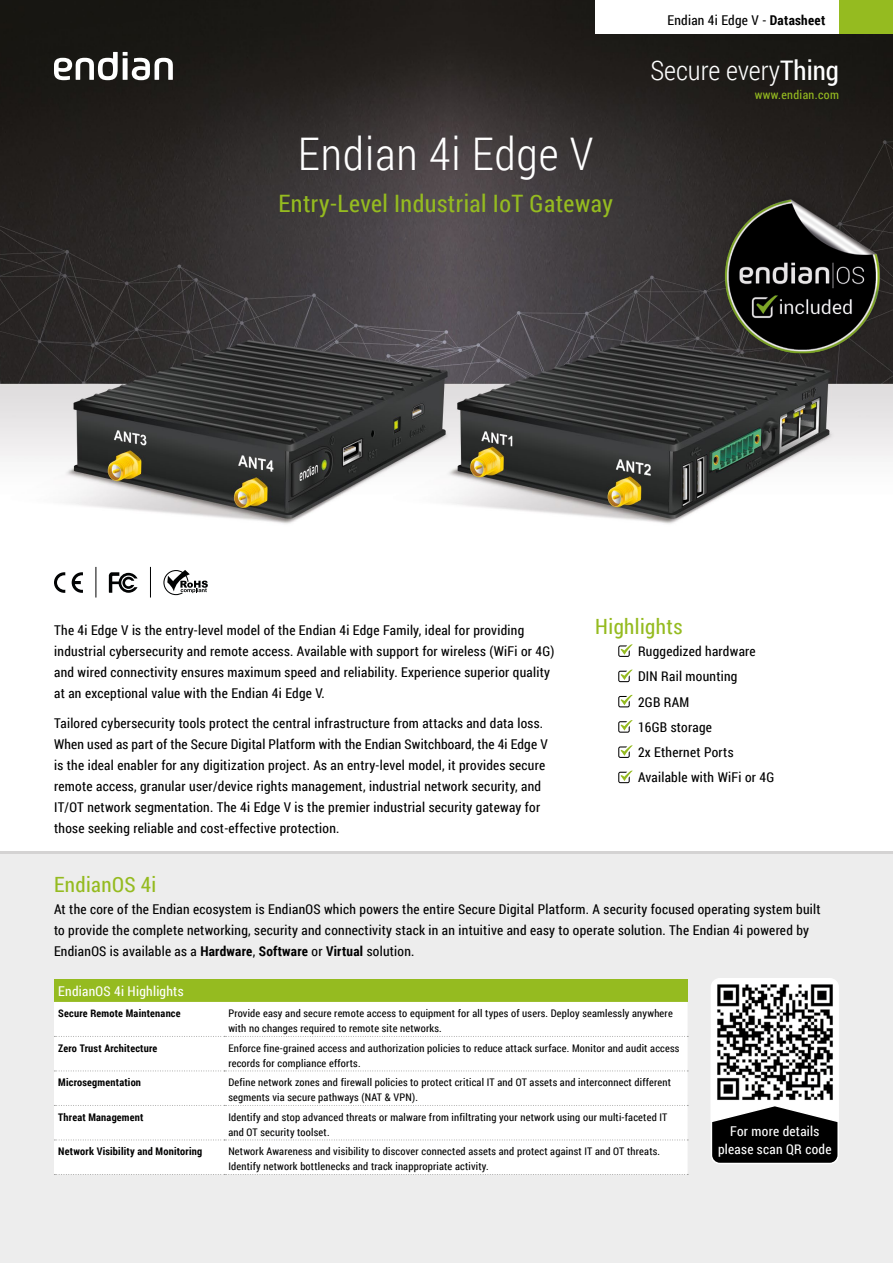
<style>
.page{position:relative;width:893px;height:1263px;background:#fff}
.page>*{position:absolute;margin:0;border:0;box-sizing:border-box;transform-origin:0 0}
.t1{font:300 45px "Roboto Condensed";letter-spacing:.02em;color:#fff}
.t2{font:300 27px "Roboto Condensed";color:#fff}
.t3{font:24px "Roboto Condensed";letter-spacing:.02em;color:#95bb20}
.t4{font:21px "Roboto Condensed";letter-spacing:.02em;color:#95bb20}
.t5{font:13.5px/21px "Roboto Condensed";letter-spacing:.02em;color:#000}
.t6{font:13.5px/18px "Roboto Condensed";letter-spacing:.02em;color:#fff;text-align:center}
.t7{font:12px "Roboto Condensed";letter-spacing:.03em;color:#95bb20}
.t8{font:10.5px/15px "Roboto Condensed";letter-spacing:.02em;color:#000}
.t9{font:700 10.5px "Roboto Condensed";letter-spacing:.02em;color:#000}
.s1{font-weight:700}
.s2{font-weight:400}
</style>
<div class="page">
<img style="left:0;top:0;width:893px;height:598px">
<div style="left:595px;top:0;width:298px;height:34px;background:#fff"></div>
<div style="left:839px;top:0;width:54px;height:34px;background:#95bb20"></div>
<svg style="left:54px;top:52px;width:119px;height:28px"></svg>
<svg style="left:618px;top:644px;width:15px;height:13px"></svg>
<svg style="left:618px;top:670px;width:15px;height:12px"></svg>
<svg style="left:618px;top:695px;width:15px;height:12px"></svg>
<svg style="left:618px;top:720px;width:15px;height:13px"></svg>
<svg style="left:618px;top:745px;width:15px;height:13px"></svg>
<svg style="left:618px;top:771px;width:15px;height:12px"></svg>
<img style="left:709px;top:181px;width:184px;height:181px">
<svg style="left:54px;top:572px;width:11px;height:21px"></svg>
<svg style="left:72px;top:572px;width:11px;height:21px"></svg>
<svg style="left:109px;top:572px;width:29px;height:21px"></svg>
<hr style="left:96px;top:567px;width:1px;height:30px;background:#000">
<svg style="left:163px;top:570px;width:45px;height:25px"></svg>
<hr style="left:150px;top:567px;width:1px;height:30px;background:#000">
<div style="left:0;top:854px;width:893px;height:409px;background:#ededed"></div>
<hr style="left:0;top:852px;width:893px;height:2px;background:#d4d3d3">
<div style="left:711px;top:1031px;width:127px;height:132px;background:#000;border-radius:9px"></div>
<div style="left:711px;top:1030px;width:128px;height:134px;border:2px solid #fff;border-radius:9px"></div>
<svg style="left:711px;top:978px;width:128px;height:145px"></svg>
<div style="left:54px;top:979px;width:634px;height:23px;background:#95bb20"></div>
<div style="left:54px;top:1002px;width:634px;height:172px;background:#fff"></div>
<svg style="left:54px;top:1036px;width:634px;height:1px"></svg>
<svg style="left:54px;top:1070px;width:634px;height:1px"></svg>
<svg style="left:54px;top:1105px;width:634px;height:1px"></svg>
<svg style="left:54px;top:1139px;width:634px;height:1px"></svg>
<svg style="left:54px;top:1174px;width:634px;height:1px"></svg>
<h1 class="t1" style="left:298px;top:123px;width:297px">Endian 4i Edge V</h1>
<h3 class="t3" style="left:279px;top:187px;width:336px">Entry-Level Industrial IoT Gateway</h3>
<p class="t5" style="left:667px;top:9px;width:159px">Endian 4i Edge V - <span class="s1">Datasheet</span></p>
<h2 class="t2" style="left:650px;top:52px;width:190px">Secure every<span class="s2">Thing</span></h2>
<p class="t7" style="left:755px;top:87px;width:86px">www.endian.com</p>
<p class="t5" style="left:54px;top:619px;width:502px">The 4i Edge V is the entry-level model of the Endian 4i Edge Family, ideal for providing industrial cybersecurity and remote access. Available with support for wireless (WiFi or 4G) and wired connectivity ensures maximum speed and reliability. Experience superior quality at an exceptional value with the Endian 4i Edge V.</p>
<p class="t5" style="left:54px;top:712px;width:495px">Tailored cybersecurity tools protect the central infrastructure from attacks and data loss.<br>When used as part of the Secure Digital Platform with the Endian Switchboard, the 4i Edge V is the ideal enabler for any digitization project. As an entry-level model, it provides secure remote access, granular user/device rights management, industrial network security, and IT/OT network segmentation. The 4i Edge V is the premier industrial security gateway for those seeking reliable and cost-effective protection.</p>
<h3 class="t4" style="left:595px;top:612px;width:89px">Highlights</h3>
<p class="t5" style="left:638px;top:638px;width:138px;line-height:25.2px">Ruggedized hardware<br>DIN Rail mounting<br>2GB RAM<br>16GB storage<br>2x Ethernet Ports<br>Available with WiFi or 4G</p>
<h3 class="t4" style="left:54px;top:870px;width:104px">EndianOS 4i</h3>
<p class="t5" style="left:54px;top:898px;width:768px">At the core of the Endian ecosystem is EndianOS which powers the entire Secure Digital Platform. A security focused operating system built to provide the complete networking, security and connectivity stack in an intuitive and easy to operate solution. The Endian 4i powered by<br>EndianOS is available as a <span class="s1">Hardware</span>, <span class="s1">Software</span> or <span class="s1">Virtual</span> solution.</p>
<p class="t6" style="left:58px;top:982px;width:127px">EndianOS 4i Highlights</p>
<p class="t9" style="left:58px;top:1006px;width:124px">Secure Remote Maintenance</p>
<p class="t8" style="left:228px;top:1005px;width:446px">Provide easy and secure remote access to equipment for all types of users. Deploy seamlessly anywhere with no changes required to remote site networks.</p>
<p class="t9" style="left:58px;top:1040px;width:101px">Zero Trust Architecture</p>
<p class="t8" style="left:228px;top:1040px;width:453px">Enforce fine-grained access and authorization policies to reduce attack surface. Monitor and audit access records for compliance efforts.</p>
<p class="t9" style="left:58px;top:1075px;width:84px">Microsegmentation</p>
<p class="t8" style="left:228px;top:1074px;width:444px">Define network zones and firewall policies to protect critical IT and OT assets and interconnect different segments via secure pathways (NAT &amp; VPN).</p>
<p class="t9" style="left:58px;top:1109px;width:87px">Threat Management</p>
<p class="t8" style="left:228px;top:1109px;width:441px">Identify and stop advanced threats or malware from infiltrating your network using our multi-faceted IT and OT security toolset.</p>
<p class="t9" style="left:58px;top:1144px;width:146px">Network Visibility and Monitoring</p>
<p class="t8" style="left:228px;top:1144px;width:433px">Network Awareness and visibility to discover connected assets and protect against IT and OT threats.<br>Identify network bottlenecks and track inappropriate activity.</p>
<p class="t6" style="left:718px;top:1121px;width:115px">For more details please scan QR code</p>
</div>
